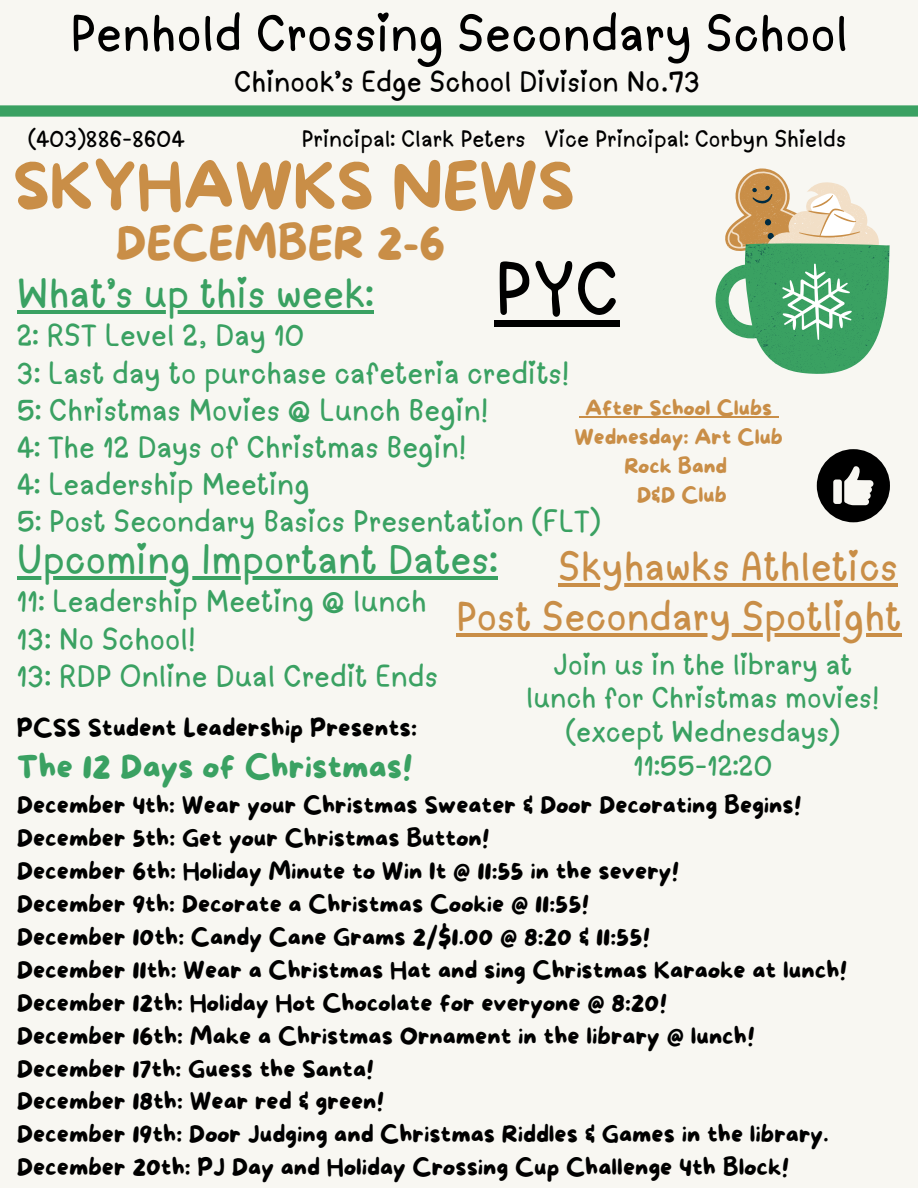
<style>
.page{position:relative;width:918px;height:1188px;background:#f8f7f2}
.page>*{position:absolute;margin:0;border:0;box-sizing:border-box;transform-origin:0 0}
.t1{font:76.2px "lulu";color:#000}
.t2{font:63.75px "More Sugar";color:#c98e47}
.t3{font:52.2px "lulu";color:#000}
.t4{font:45px "More Sugar";color:#c98e47}
.t5{font:42px "lulu";color:#3aa162}
.t6{font:42px "lulu";color:#c98e47}
.t7{font:32.4px "More Sugar";color:#3aa162}
.t8{font:31.5px/37.2px "lulu";color:#3aa162}
.t9{font:30.15px/33.8px "lulu";color:#3aa162;text-align:center}
.t10{font:30px "lulu";color:#000}
.t11{font:24.3px "More Sugar";color:#000}
.t12{font:24px "lulu";color:#000}
.t13{font:23.55px "More Sugar";color:#000}
.t14{font:21px/29.2px "More Sugar";color:#c98e47;text-align:center}
</style>
<div class="page">
<div style="left:0;top:105px;width:918px;height:12px;background:#3aa162"></div>
<svg style="left:817px;top:449px;width:73px;height:73px"></svg>
<svg style="left:715px;top:168px;width:175px;height:206px"></svg>
<hr style="left:17px;top:576px;width:480px;height:4px;background:#3aa162">
<hr style="left:17px;top:310px;width:356px;height:4px;background:#3aa162">
<hr style="left:558px;top:583px;width:340px;height:4px;background:#c98e47">
<div style="left:494px;top:320px;width:125px;height:6px;background:#000"></div>
<hr style="left:456px;top:634px;width:446px;height:3px;background:#c98e47">
<hr style="left:585px;top:417px;width:187px;height:1px;background:#c98e47">
<p class="t3" style="left:70px;top:-16px;width:780px">Penhold Crossing Secondary School</p>
<p class="t10" style="left:234px;top:53px;width:468px">Chinook’s Edge School Division No.73</p>
<h4 class="t12" style="left:28px;top:116px;width:158px">(403)886-8604</h4>
<p class="t12" style="left:301px;top:116px;width:546px">Principal: Clark Peters Vice Principal: Corbyn Shields</p>
<h1 class="t2" style="left:13px;top:151px;width:563px">SKYHAWKS NEWS</h1>
<h6 class="t4" style="left:115px;top:219px;width:332px">DECEMBER 2-6</h6>
<p class="t1" style="left:494px;top:217px;width:127px">PYC</p>
<h6 class="t5" style="left:17px;top:254px;width:358px">What’s up this week:</h6>
<h6 class="t8" style="left:17px;top:313px;width:585px">2: RST Level 2, Day 10<br>3: Last day to purchase cafeteria credits!<br>5: Christmas Movies @ Lunch Begin!<br>4: The 12 Days of Christmas Begin!<br>4: Leadership Meeting<br>5: Post Secondary Basics Presentation (FLT)</h6>
<p class="t6" style="left:558px;top:527px;width:341px">Skyhawks Athletics</p>
<p class="t14" style="left:585px;top:394px;width:188px">After School Clubs</p>
<p class="t14" style="left:574px;top:424px;width:210px">Wednesday: Art Club<br>Rock Band</p>
<h6 class="t14" style="left:637px;top:482px;width:92px">D&amp;D Club</h6>
<h3 class="t5" style="left:17px;top:520px;width:482px">Upcoming Important Dates:</h3>
<h3 class="t8" style="left:17px;top:579px;width:423px">11: Leadership Meeting @ lunch<br>13: No School!<br>13: RDP Online Dual Credit Ends</h3>
<h2 class="t6" style="left:456px;top:577px;width:447px">Post Secondary Spotlight</h2>
<p class="t9" style="left:526px;top:643px;width:355px">Join us in the library at lunch for Christmas movies! (except Wednesdays)<br>11:55-12:20</p>
<h5 class="t11" style="left:17px;top:714px;width:402px">PCSS Student Leadership Presents:</h5>
<h5 class="t7" style="left:17px;top:749px;width:397px">The 12 Days of Christmas!</h5>
<h6 class="t13" style="left:17px;top:793px;width:786px">December 4th: Wear your Christmas Sweater &amp; Door Decorating Begins!</h6>
<p class="t13" style="left:17px;top:825px;width:474px">December 5th: Get your Christmas Button!</p>
<p class="t13" style="left:17px;top:858px;width:664px">December 6th: Holiday Minute to Win It @ 11:55 in the severy!</p>
<p class="t13" style="left:17px;top:891px;width:574px">December 9th: Decorate a Christmas Cookie @ 11:55!</p>
<p class="t13" style="left:17px;top:924px;width:635px">December 10th: Candy Cane Grams 2/$1.00 @ 8:20 &amp; 11:55!</p>
<p class="t13" style="left:17px;top:957px;width:832px">December 11th: Wear a Christmas Hat and sing Christmas Karaoke at lunch!</p>
<p class="t13" style="left:17px;top:990px;width:652px">December 12th: Holiday Hot Chocolate for everyone @ 8:20!</p>
<p class="t13" style="left:17px;top:1023px;width:740px">December 16th: Make a Christmas Ornament in the library @ lunch!</p>
<p class="t13" style="left:17px;top:1056px;width:359px">December 17th: Guess the Santa!</p>
<p class="t13" style="left:17px;top:1089px;width:369px">December 18th: Wear red &amp; green!</p>
<p class="t13" style="left:17px;top:1122px;width:813px">December 19th: Door Judging and Christmas Riddles &amp; Games in the library.</p>
<p class="t13" style="left:17px;top:1155px;width:774px">December 20th: PJ Day and Holiday Crossing Cup Challenge 4th Block!</p>
</div>
